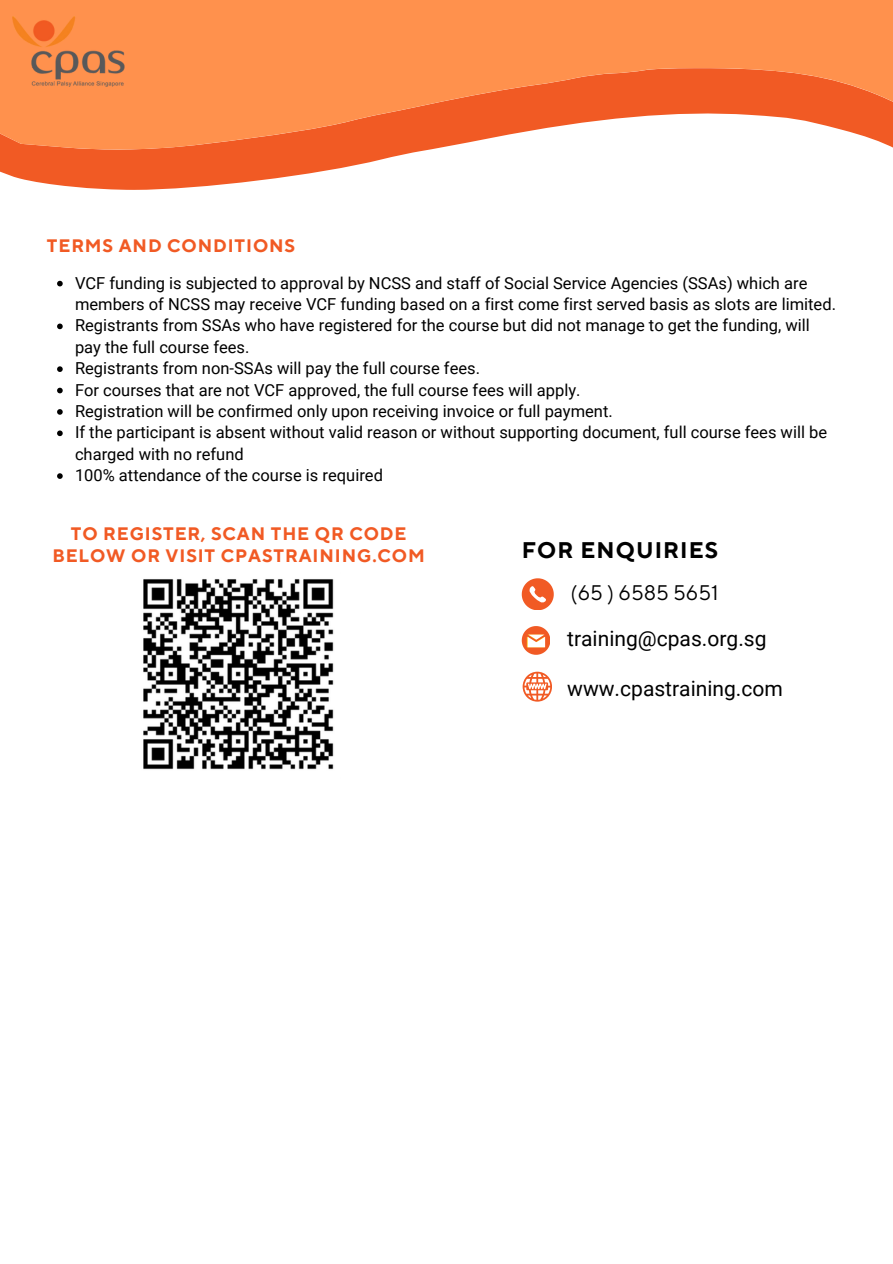
<style>
.page{position:relative;width:893px;height:1264px;background:#fff}
.page>*{position:absolute;margin:0;border:0;box-sizing:border-box;transform-origin:0 0}
.t1{font:700 22.5px "TT Norms Pro";letter-spacing:.05em;color:#000}
.t2{font:21px "Roboto";color:#000}
.t3{font:21px "TT Norms Pro";color:#000}
.t4{font:700 18px/22.5px "TT Norms Pro";letter-spacing:.05em;color:#f15a24;text-align:center}
.t5{font:16.5px/21.3px "Roboto";color:#000}
</style>
<div class="page">
<svg style="left:0;top:170px;width:329px;height:20px;fill:#f15a24"></svg>
<svg style="left:0;top:0;width:892px;height:170px;background:#fb945e"></svg>
<svg style="left:521px;top:578px;width:32px;height:32px"></svg>
<svg style="left:521px;top:626px;width:29px;height:28px"></svg>
<svg style="left:522px;top:671px;width:30px;height:30px"></svg>
<img style="left:143px;top:579px;width:191px;height:191px">
<svg style="left:57px;top:281px;width:6px;height:5px"></svg>
<svg style="left:57px;top:323px;width:6px;height:6px"></svg>
<svg style="left:57px;top:366px;width:6px;height:6px"></svg>
<svg style="left:57px;top:388px;width:6px;height:5px"></svg>
<svg style="left:57px;top:409px;width:6px;height:6px"></svg>
<svg style="left:57px;top:430px;width:6px;height:6px"></svg>
<svg style="left:57px;top:473px;width:6px;height:6px"></svg>
<img style="left:13px;top:16px;width:111px;height:71px">
<p class="t4" style="left:47px;top:235px;width:250px">TERMS AND CONDITIONS</p>
<h4 class="t5" style="left:75px;top:272px;width:762px">VCF funding is subjected to approval by NCSS and staff of Social Service Agencies (SSAs) which are members of NCSS may receive VCF funding based on a first come first served basis as slots are limited.</h4>
<p class="t5" style="left:75px;top:315px;width:736px">Registrants from SSAs who have registered for the course but did not manage to get the funding, will pay the full course fees.</p>
<p class="t5" style="left:75px;top:358px;width:406px">Registrants from non-SSAs will pay the full course fees.</p>
<p class="t5" style="left:75px;top:379px;width:507px">For courses that are not VCF approved, the full course fees will apply.</p>
<p class="t5" style="left:75px;top:401px;width:539px">Registration will be confirmed only upon receiving invoice or full payment.</p>
<p class="t5" style="left:75px;top:422px;width:753px">If the participant is absent without valid reason or without supporting document, full course fees will be charged with no refund</p>
<p class="t5" style="left:75px;top:465px;width:309px">100% attendance of the course is required</p>
<p class="t4" style="left:52px;top:522px;width:374px">TO REGISTER, SCAN THE QR CODE<br>BELOW OR VISIT CPASTRAINING.COM</p>
<h4 class="t1" style="left:521px;top:537px;width:198px">FOR ENQUIRIES</h4>
<p class="t3" style="left:570px;top:579px;width:149px">(65 ) 6585 5651</p>
<h1 class="t2" style="left:567px;top:626px;width:201px">training@cpas.org.sg</h1>
<p class="t2" style="left:567px;top:676px;width:217px">www.cpastraining.com</p>
</div>
